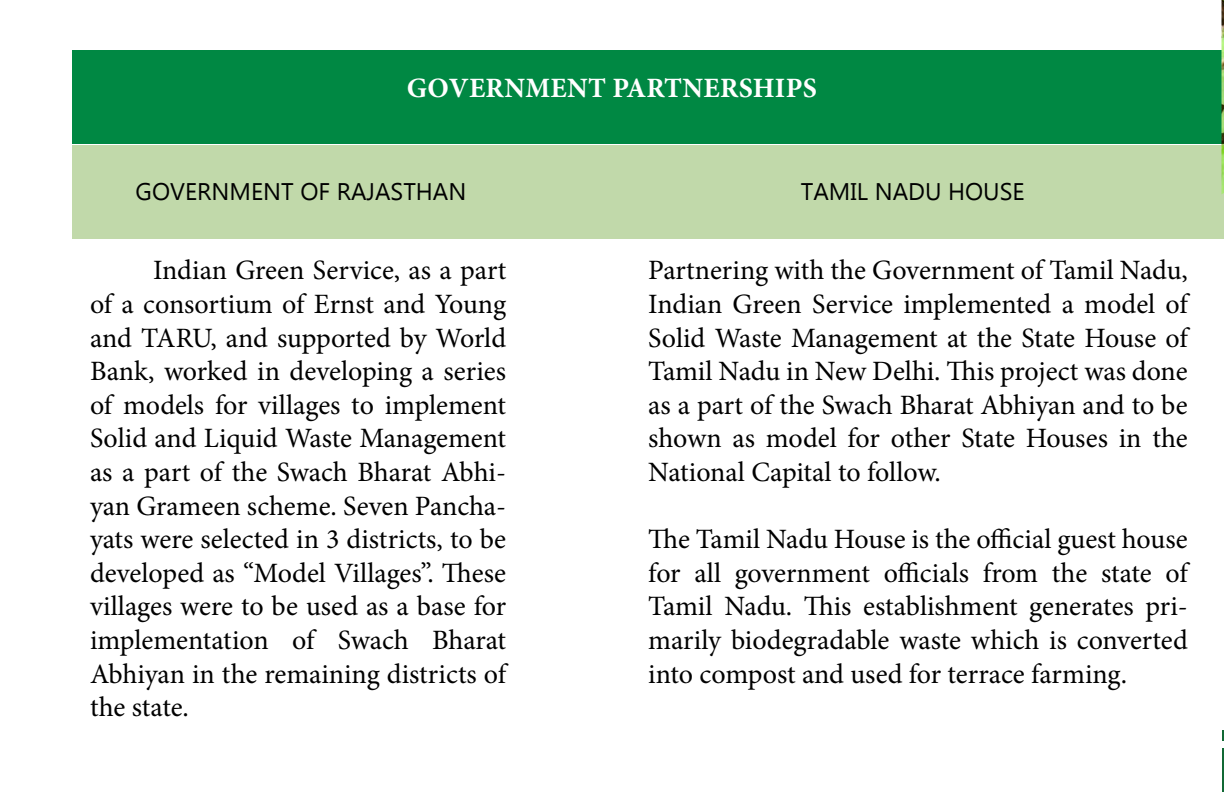
<style>
.page{position:relative;width:1224px;height:792px;background:#fff}
.page>*{position:absolute;margin:0;border:0;box-sizing:border-box;transform-origin:0 0}
.t1{font:28px/33.6px "Minion Pro";letter-spacing:-.005em;color:#000;text-align:justify}
.t2{font:700 28px "Minion Pro";letter-spacing:.01em;color:#fff}
.t3{font:24px "Myanmar Text";color:#000}
</style>
<div class="page">
<div style="left:72px;top:50px;width:1152px;height:94px;background:#008843"></div>
<div style="left:73px;top:145px;width:1151px;height:94px;background:#c1d9aa"></div>
<svg style="left:1222px;top:731px;width:2px;height:10px"></svg>
<hr style="left:1222px;top:748px;width:2px;height:44px;background:#116935">
<img style="left:1222px;top:0;width:2px;height:194px">
<p class="t2" style="left:407px;top:68px;width:395px">GOVERNMENT PARTNERSHIPS</p>
<p class="t3" style="left:136px;top:177px;width:34px">GOVERNMENT</p>
<p class="t3" style="left:300px;top:177px;width:150px">OF RAJASTHAN</p>
<p class="t3" style="left:801px;top:177px;width:28px">TAMIL</p>
<p class="t3" style="left:875px;top:177px;width:138px">NADU HOUSE</p>
<p class="t1" style="left:90px;top:254px;width:420px;text-indent:63px">Indian Green Service, as a part of a consortium of Ernst and Young and TARU, and supported by World Bank, worked in developing a series of models for villages to implement Solid and Liquid Waste Management as a part of the Swach Bharat Abhi&shy;yan Grameen scheme. Seven Pancha&shy;yats were selected in 3 districts, to be developed as “Model Villages”. These villages were to be used as a base for implementation of Swach Bharat Abhiyan in the remaining districts of the state.</p>
<p class="t1" style="left:648px;top:254px;width:544px">Partnering with the Government of Tamil Nadu, Indian Green Service implemented a model of Solid Waste Management at the State House of Tamil Nadu in New Delhi. This project was done as a part of the Swach Bharat Abhiyan and to be shown as model for other State Houses in the National Capital to follow.</p>
<p class="t1" style="left:648px;top:523px;width:544px">The Tamil Nadu House is the official guest house for all government officials from the state of Tamil Nadu. This establishment generates pri&shy;marily biodegradable waste which is converted into compost and used for terrace farming.</p>
</div>
